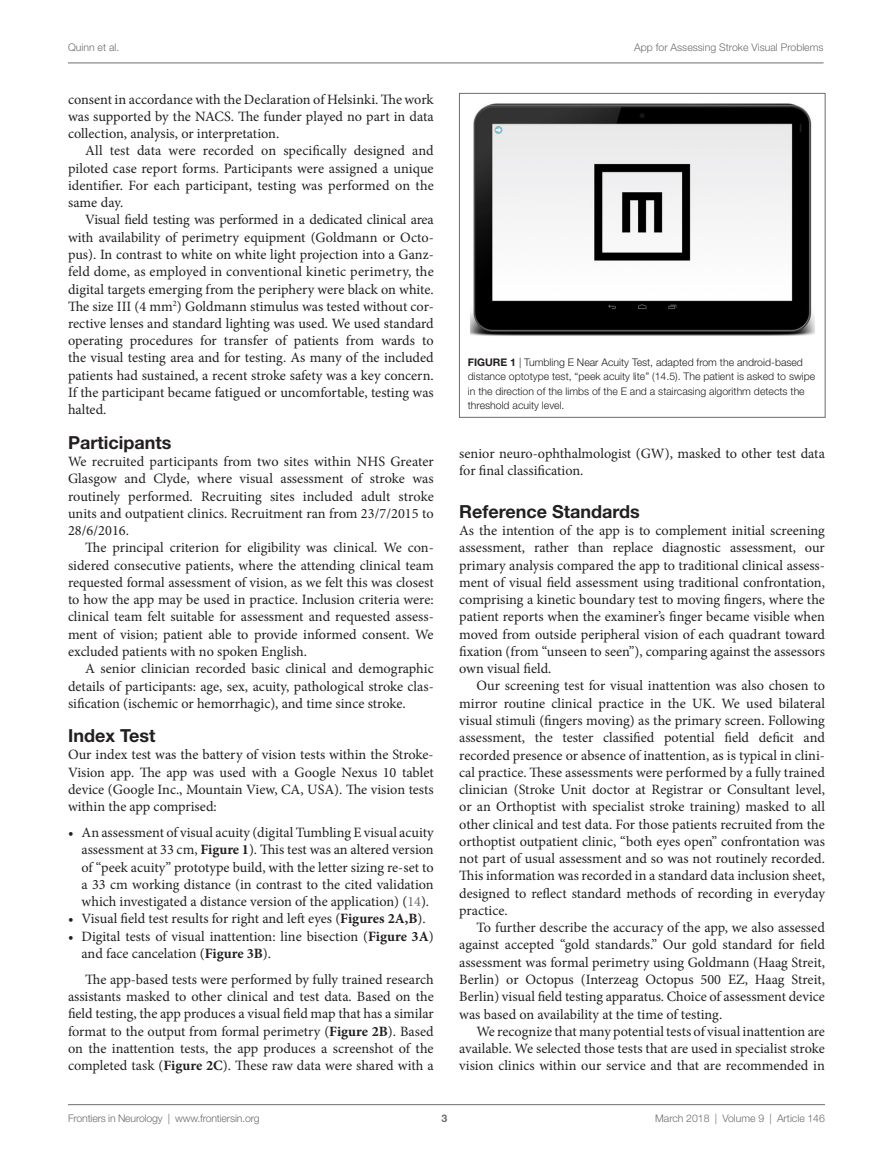
<style>
.page{position:relative;width:893px;height:1170px;background:#fff}
.page>*{position:absolute;margin:0;border:0;box-sizing:border-box;transform-origin:0 0}
.t1{font:700 18px "Helvetica Neue LT Std";color:#231f20}
.t2{font:14.25px/17.2px "Minion Pro";color:#231f20;text-align:justify}
.t3{font:300 10.5px/14.2px "Helvetica Neue LT Std";color:#231f20}
.t4{font:300 10.5px "Helvetica Neue LT Std";color:#6c6d70}
.t5{font:700 10.5px "Helvetica Neue LT Std";color:#6c6d70}
.s1{font-weight:700}
.s2{color:#6c6d70}
</style>
<div class="page">
<img style="left:470px;top:103px;width:345px;height:233px">
<div style="left:459px;top:93px;width:366px;height:324px;border:1px solid #6c6d70"></div>
<hr style="left:68px;top:1104px;width:757px;height:1px;background:#6c6d70">
<hr style="left:68px;top:63px;width:755px;height:1px;background:#6c6d70">
<p class="t4" style="left:68px;top:41px;width:53px">Quinn et al.</p>
<p class="t4" style="left:634px;top:41px;width:191px">App for Assessing Stroke Visual Problems</p>
<p class="t2" style="left:68px;top:90px;width:367px">consent in accordance with the Declaration of Helsinki. The work was supported by the NACS. The funder played no part in data collection, analysis, or interpretation.</p>
<p class="t2" style="left:68px;top:142px;width:367px;text-indent:17px">All test data were recorded on specifically designed and piloted case report forms. Participants were assigned a unique identifier. For each participant, testing was performed on the same day.</p>
<p class="t2" style="left:68px;top:211px;width:367px;text-indent:17px">Visual field testing was performed in a dedicated clinical area with availability of perimetry equipment (Goldmann or Octo&shy;pus). In contrast to white on white light projection into a Ganz&shy;feld dome, as employed in conventional kinetic perimetry, the digital targets emerging from the periphery were black on white.<br>The size III (4 mm<sup>2</sup>) Goldmann stimulus was tested without cor&shy;rective lenses and standard lighting was used. We used standard operating procedures for transfer of patients from wards to the visual testing area and for testing. As many of the included patients had sustained, a recent stroke safety was a key concern.<br>If the participant became fatigued or uncomfortable, testing was halted.</p>
<p class="t1" style="left:68px;top:431px;width:105px">Participants</p>
<p class="t2" style="left:68px;top:453px;width:367px">We recruited participants from two sites within NHS Greater Glasgow and Clyde, where visual assessment of stroke was routinely performed. Recruiting sites included adult stroke units and outpatient clinics. Recruitment ran from 23/7/2015 to 28/6/2016.</p>
<p class="t2" style="left:68px;top:539px;width:367px;text-indent:17px">The principal criterion for eligibility was clinical. We con&shy;sidered consecutive patients, where the attending clinical team requested formal assessment of vision, as we felt this was closest to how the app may be used in practice. Inclusion criteria were: clinical team felt suitable for assessment and requested assess&shy;ment of vision; patient able to provide informed consent. We excluded patients with no spoken English.</p>
<p class="t2" style="left:68px;top:660px;width:367px;text-indent:17px">A senior clinician recorded basic clinical and demographic details of participants: age, sex, acuity, pathological stroke clas&shy;sification (ischemic or hemorrhagic), and time since stroke.</p>
<p class="t1" style="left:68px;top:724px;width:89px">Index Test</p>
<p class="t2" style="left:68px;top:746px;width:367px">Our index test was the battery of vision tests within the Stroke-Vision app. The app was used with a Google Nexus 10 tablet device (Google Inc., Mountain View, CA, USA). The vision tests within the app comprised:</p>
<p class="t2" style="left:82px;top:824px;width:354px;text-indent:-13px">• An assessment of visual acuity (digital Tumbling E visual acuity assessment at 33 cm, <span class="s1">Figure 1</span>). This test was an altered version of “peek acuity” prototype build, with the letter sizing re-set to a 33 cm working distance (in contrast to the cited validation which investigated a distance version of the application) (<span class="s2">14</span>).</p>
<p class="t2" style="left:68px;top:910px;width:359px">• Visual field test results for right and left eyes (<span class="s1">Figures 2A,B</span>).</p>
<p class="t2" style="left:82px;top:927px;width:354px;text-indent:-13px">• Digital tests of visual inattention: line bisection (<span class="s1">Figure 3A</span>) and face cancelation (<span class="s1">Figure 3B</span>).</p>
<p class="t2" style="left:68px;top:970px;width:367px;text-indent:17px">The app-based tests were performed by fully trained research assistants masked to other clinical and test data. Based on the field testing, the app produces a visual field map that has a similar format to the output from formal perimetry (<span class="s1">Figure 2B</span>). Based on the inattention tests, the app produces a screenshot of the completed task (<span class="s1">Figure 2C</span>). These raw data were shared with a</p>
<p class="t3" style="left:468px;top:355px;width:349px"><span class="s1">Figure 1</span> | Tumbling E Near Acuity Test, adapted from the android-based distance optotype test, “peek acuity lite” (14.5). The patient is asked to swipe in the direction of the limbs of the E and a staircasing algorithm detects the threshold acuity level.</p>
<p class="t2" style="left:459px;top:444px;width:367px">senior neuro-ophthalmologist (GW), masked to other test data for final classification.</p>
<p class="t1" style="left:459px;top:500px;width:182px">Reference Standards</p>
<p class="t2" style="left:459px;top:522px;width:367px">As the intention of the app is to complement initial screening assessment, rather than replace diagnostic assessment, our primary analysis compared the app to traditional clinical assess&shy;ment of visual field assessment using traditional confrontation, comprising a kinetic boundary test to moving fingers, where the patient reports when the examiner’s finger became visible when moved from outside peripheral vision of each quadrant toward fixation (from “unseen to seen”), comparing against the assessors own visual field.</p>
<p class="t2" style="left:459px;top:677px;width:367px;text-indent:17px">Our screening test for visual inattention was also chosen to mirror routine clinical practice in the UK. We used bilateral visual stimuli (fingers moving) as the primary screen. Following assessment, the tester classified potential field deficit and recorded presence or absence of inattention, as is typical in clini&shy;cal practice. These assessments were performed by a fully trained clinician (Stroke Unit doctor at Registrar or Consultant level, or an Orthoptist with specialist stroke training) masked to all other clinical and test data. For those patients recruited from the orthoptist outpatient clinic, “both eyes open” confrontation was not part of usual assessment and so was not routinely recorded.<br>This information was recorded in a standard data inclusion sheet, designed to reflect standard methods of recording in everyday practice.</p>
<p class="t2" style="left:459px;top:919px;width:367px;text-indent:17px">To further describe the accuracy of the app, we also assessed against accepted “gold standards.” Our gold standard for field assessment was formal perimetry using Goldmann (Haag Streit, Berlin) or Octopus (Interzeag Octopus 500 EZ, Haag Streit, Berlin) visual field testing apparatus. Choice of assessment device was based on availability at the time of testing.</p>
<p class="t2" style="left:459px;top:1022px;width:367px;text-indent:17px">We recognize that many potential tests of visual inattention are available. We selected those tests that are used in specialist stroke vision clinics within our service and that are recommended in</p>
<p class="t4" style="left:68px;top:1111px;width:193px">Frontiers in Neurology | www.frontiersin.org</p>
<p class="t4" style="left:655px;top:1111px;width:171px">March 2018 | Volume 9 | Article 146</p>
<p class="t5" style="left:441px;top:1111px;width:7px">3</p>
</div>
